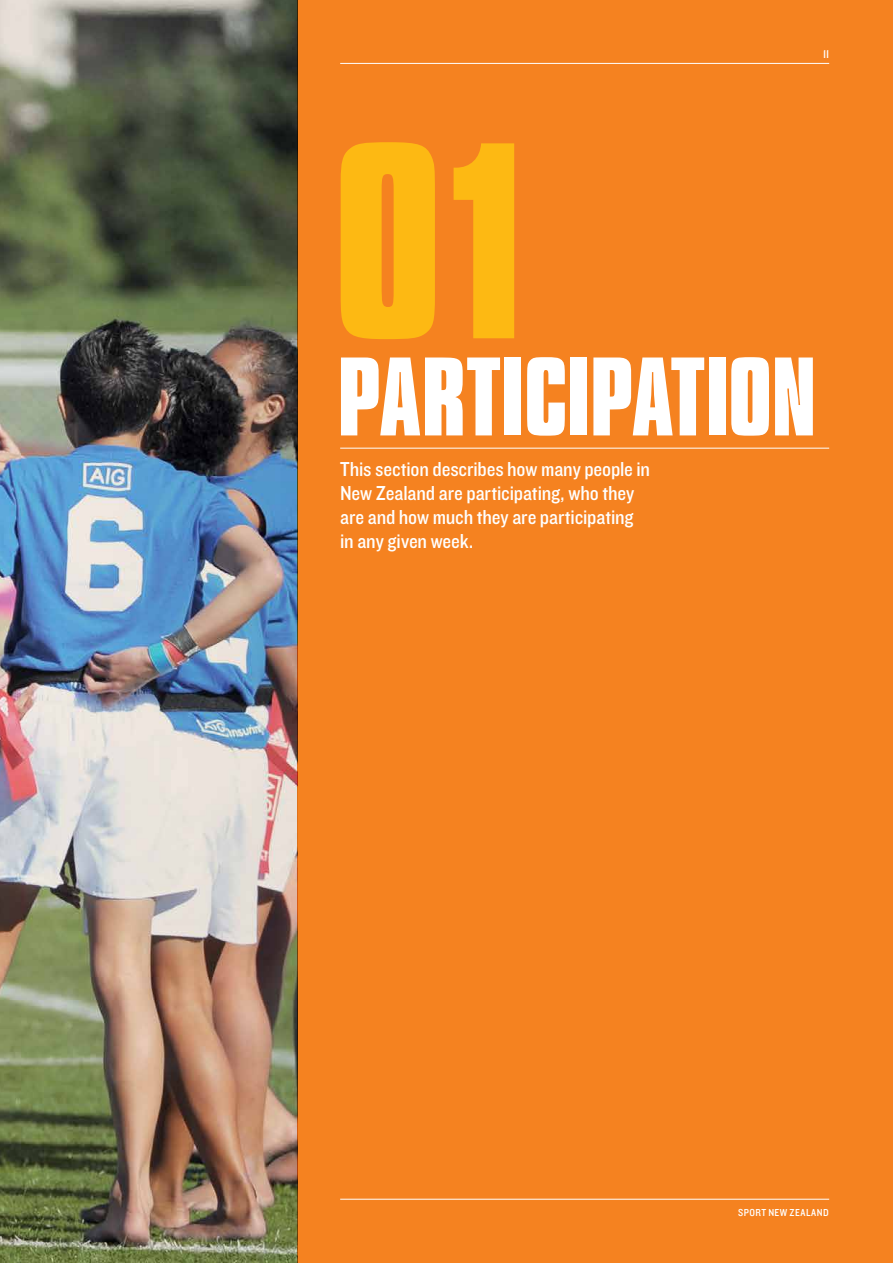
<style>
.page{position:relative;width:893px;height:1263px;background:#fff}
.page>*{position:absolute;margin:0;border:0;box-sizing:border-box;transform-origin:0 0}
.t1{font:292.65px "Compacta Bld";color:#fdb913}
.t2{font:117px "Compacta Bld";letter-spacing:-.005em;color:#fff}
.t3{font:21px/24px "Knockout HTF30 Junior Welterwt";letter-spacing:-.005em;color:#fff}
.t4{font:12px "Knockout HTF30 Junior Welterwt";color:#fff}
.t5{font:10.5px "Knockout HTF30 Junior Welterwt";letter-spacing:.045em;color:#fff}
</style>
<div class="page">
<div style="left:298px;top:0;width:595px;height:1263px;background:#f58220"></div>
<hr style="left:340px;top:1199px;width:489px;height:1px;background:#fff">
<hr style="left:340px;top:448px;width:489px;height:1px;background:#fff">
<img style="left:0;top:0;width:298px;height:1263px">
<hr style="left:340px;top:63px;width:489px;height:1px;background:#fff">
<p class="t4" style="left:823px;top:47px;width:8px">11</p>
<h1 class="t1" style="left:333px;top:46px;width:193px">01</h1>
<h2 class="t2" style="left:337px;top:318px;width:481px">PARTICIPATION</h2>
<p class="t3" style="left:340px;top:458px;width:311px">This section describes how many people in New Zealand are participating, who they are and how much they are participating in any given week.</p>
<p class="t5" style="left:738px;top:1206px;width:92px">SPORT NEW ZEALAND</p>
</div>
